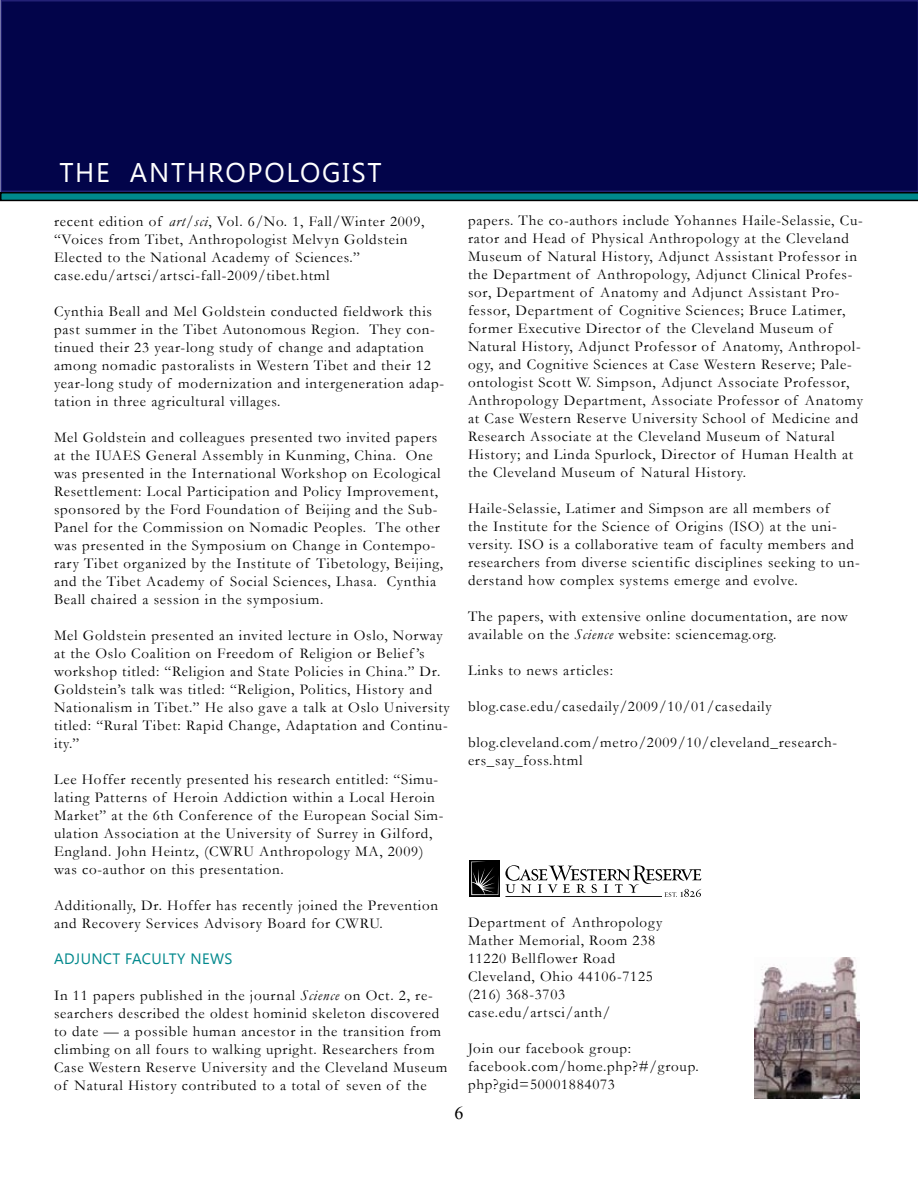
<style>
.page{position:relative;width:918px;height:1188px;background:#fff}
.page>*{position:absolute;margin:0;border:0;box-sizing:border-box;transform-origin:0 0}
.t1{font:27px "Segoe UI";letter-spacing:.065em;color:#fff}
.t2{font:18px "Times New Roman";color:#000}
.t3{font:15px/18px "Garamond";letter-spacing:.05em;color:#000}
.t4{font:15px "Segoe UI";color:#00888c}
.s1{font-style:italic}
</style>
<div class="page">
<div style="left:0;top:0;width:918px;height:192px;background:#02044a"></div>
<svg style="left:0;top:192px;width:918px;height:9px;background:#005d5f"></svg>
<svg style="left:505px;top:865px;width:196px;height:32px"></svg>
<hr style="left:505px;top:896px;width:157px;height:1px;background:#000">
<svg style="left:470px;top:860px;width:30px;height:37px"></svg>
<svg style="left:471px;top:862px;width:27px;height:33px"></svg>
<img style="left:754px;top:958px;width:106px;height:140px">
<h1 class="t1" style="left:54px;top:146px;width:324px">THE ANTHROPOLOGIST</h1>
<h1 class="t1" style="left:59px;top:153px;width:324px">THE ANTHROPOLOGIST</h1>
<p class="t3" style="left:54px;top:212px;width:372px">recent edition of <span class="s1">art/sci</span>, Vol. 6/No. 1, Fall/Winter 2009, “Voices from Tibet, Anthropologist Melvyn Goldstein Elected to the National Academy of Sciences.” case.edu/artsci/artsci-fall-2009/tibet.html</p>
<p class="t3" style="left:54px;top:302px;width:392px">Cynthia Beall and Mel Goldstein conducted fieldwork this past summer in the Tibet Autonomous Region. They con&shy;tinued their 23 year-long study of change and adaptation among nomadic pastoralists in Western Tibet and their 12 year-long study of modernization and intergeneration adap&shy;tation in three agricultural villages.</p>
<p class="t3" style="left:54px;top:428px;width:391px">Mel Goldstein and colleagues presented two invited papers at the IUAES General Assembly in Kunming, China. One was presented in the International Workshop on Ecological Resettlement: Local Participation and Policy Improvement, sponsored by the Ford Foundation of Beijing and the Sub-Panel for the Commission on Nomadic Peoples. The other was presented in the Symposium on Change in Contempo&shy;rary Tibet organized by the Institute of Tibetology, Beijing, and the Tibet Academy of Social Sciences, Lhasa. Cynthia Beall chaired a session in the symposium.</p>
<p class="t3" style="left:54px;top:626px;width:397px">Mel Goldstein presented an invited lecture in Oslo, Norway at the Oslo Coalition on Freedom of Religion or Belief ’s workshop titled: “Religion and State Policies in China.” Dr.<br>Goldstein’s talk was titled: “Religion, Politics, History and Nationalism in Tibet.” He also gave a talk at Oslo University titled: “Rural Tibet: Rapid Change, Adaptation and Continu&shy;ity.”</p>
<p class="t3" style="left:54px;top:770px;width:391px">Lee Hoffer recently presented his research entitled: “Simu&shy;lating Patterns of Heroin Addiction within a Local Heroin Market” at the 6th Conference of the European Social Sim&shy;ulation Association at the University of Surrey in Gilford, England. John Heintz, (CWRU Anthropology MA, 2009) was co-author on this presentation.</p>
<p class="t3" style="left:54px;top:896px;width:386px">Additionally, Dr. Hoffer has recently joined the Prevention and Recovery Services Advisory Board for CWRU.</p>
<p class="t4" style="left:54px;top:948px;width:38px">ADJUNCT</p>
<p class="t4" style="left:125px;top:948px;width:17px">FACULT</p>
<p class="t4" style="left:177px;top:948px;width:36px">Y NEWS</p>
<p class="t3" style="left:54px;top:986px;width:395px">In 11 papers published in the journal <span class="s1">Science</span> on Oct. 2, re&shy;searchers described the oldest hominid skeleton discovered to date — a possible human ancestor in the transition from climbing on all fours to walking upright. Researchers from Case Western Reserve University and the Cleveland Museum of Natural History contributed to a total of seven of the</p>
<p class="t3" style="left:468px;top:211px;width:396px">papers. The co-authors include Yohannes Haile-Selassie, Cu&shy;rator and Head of Physical Anthropology at the Cleveland Museum of Natural History, Adjunct Assistant Professor in the Department of Anthropology, Adjunct Clinical Profes&shy;sor, Department of Anatomy and Adjunct Assistant Pro&shy;fessor, Department of Cognitive Sciences; Bruce Latimer, former Executive Director of the Cleveland Museum of Natural History, Adjunct Professor of Anatomy, Anthropol&shy;ogy, and Cognitive Sciences at Case Western Reserve; Pale&shy;ontologist Scott W. Simpson, Adjunct Associate Professor, Anthropology Department, Associate Professor of Anatomy at Case Western Reserve University School of Medicine and Research Associate at the Cleveland Museum of Natural History; and Linda Spurlock, Director of Human Health at the Cleveland Museum of Natural History.</p>
<p class="t3" style="left:468px;top:499px;width:393px">Haile-Selassie, Latimer and Simpson are all members of<br>the Institute for the Science of Origins (ISO) at the uni&shy;versity. ISO is a collaborative team of faculty members and researchers from diverse scientific disciplines seeking to un&shy;derstand how complex systems emerge and evolve.</p>
<p class="t3" style="left:468px;top:607px;width:381px">The papers, with extensive online documentation, are now available on the <span class="s1">Science</span> website: sciencemag.org.</p>
<p class="t3" style="left:468px;top:661px;width:147px">Links to news articles:</p>
<p class="t3" style="left:468px;top:697px;width:305px">blog.case.edu/casedaily/2009/10/01/casedaily</p>
<p class="t3" style="left:468px;top:733px;width:371px">blog.cleveland.com/metro/2009/10/cleveland_research&shy;ers_say_foss.html</p>
<p class="t3" style="left:468px;top:913px;width:196px">Department of Anthropology<br>Mather Memorial, Room 238<br>11220 Bellflower Road<br>Cleveland, Ohio 44106-7125 (216) 368-3703 case.edu/artsci/anth/</p>
<p class="t3" style="left:468px;top:1039px;width:232px">Join our facebook group: facebook.com/home.php?#/group. php?gid=50001884073</p>
<p class="t2" style="left:454px;top:1101px;width:10px">6</p>
</div>
